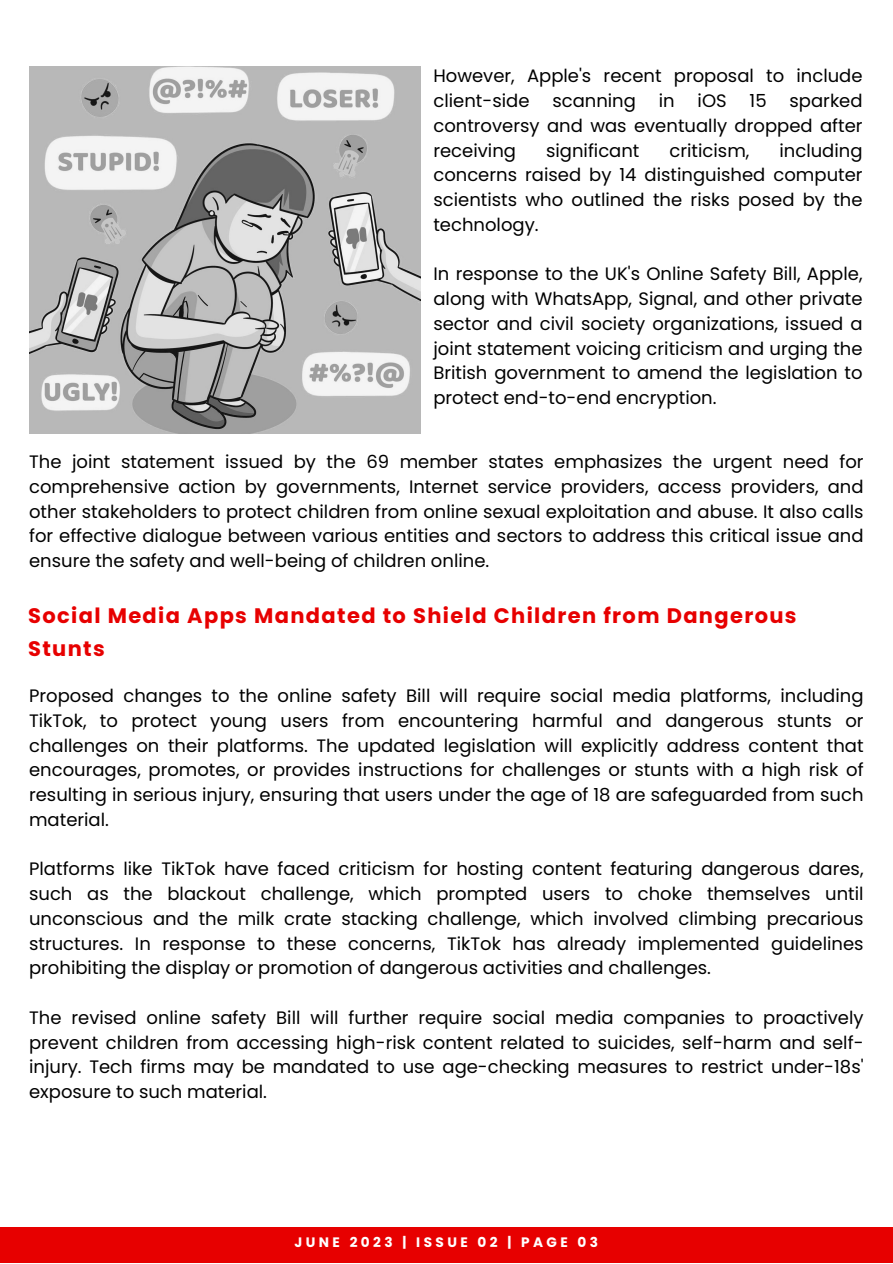
<style>
.page{position:relative;width:893px;height:1264px;background:#fff}
.page>*{position:absolute;margin:0;border:0;box-sizing:border-box;transform-origin:0 0}
.t1{font:700 21px/33.8px "Poppins";letter-spacing:.065em;color:#e70000}
.t2{font:18px/24.8px "Poppins";color:#000;text-align:justify}
.t3{font:700 13.65px "Poppins";letter-spacing:.25em;color:#fff}
</style>
<div class="page">
<div style="left:0;top:1227px;width:892px;height:35px;background:#e70000"></div>
<img style="left:29px;top:66px;width:391px;height:368px">
<p class="t2" style="left:433px;top:64px;width:430px">However, Apple's recent proposal to include client-side</p>
<p class="t2" style="left:552px;top:88px;width:85px">scanning</p>
<p class="t2" style="left:658px;top:88px;width:17px">in</p>
<p class="t2" style="left:697px;top:88px;width:31px">iOS</p>
<p class="t2" style="left:749px;top:88px;width:19px">15</p>
<p class="t2" style="left:433px;top:88px;width:430px;text-indent:356px">sparked controversy and was eventually dropped after receiving</p>
<p class="t2" style="left:546px;top:138px;width:95px">significant</p>
<p class="t2" style="left:669px;top:138px;width:81px">criticism,</p>
<p class="t2" style="left:433px;top:138px;width:430px;text-indent:346px">including concerns raised by 14 distinguished computer scientists who outlined the risks posed by the technology.</p>
<p class="t2" style="left:433px;top:262px;width:430px">In response to the UK's Online Safety Bill, Apple, along with WhatsApp, Signal, and other private sector and civil society organizations, issued a joint statement voicing criticism and urging the British government to amend the legislation to protect end-to-end encryption.</p>
<p class="t2" style="left:29px;top:449px;width:835px">The joint statement issued by the 69 member states emphasizes the urgent need for comprehensive action by governments, Internet service providers, access providers, and other stakeholders to protect children from online sexual exploitation and abuse. It also calls for effective dialogue between various entities and sectors to address this critical issue and ensure the safety and well-being of children online.</p>
<p class="t1" style="left:28px;top:598px;width:770px">Social Media Apps Mandated to Shield Children from Dangerous<br>Stunts</p>
<p class="t2" style="left:29px;top:683px;width:835px">Proposed changes to the online safety Bill will require social media platforms, including TikTok, to protect young users from encountering harmful and dangerous stunts or challenges on their platforms. The updated legislation will explicitly address content that encourages, promotes, or provides instructions for challenges or stunts with a high risk of resulting in serious injury, ensuring that users under the age of 18 are safeguarded from such material.</p>
<p class="t2" style="left:29px;top:856px;width:835px">Platforms like TikTok have faced criticism for hosting content featuring dangerous dares, such as the blackout challenge, which prompted users to choke themselves until unconscious and the milk crate stacking challenge, which involved climbing precarious structures. In response to these concerns, TikTok has already implemented guidelines prohibiting the display or promotion of dangerous activities and challenges.</p>
<p class="t2" style="left:29px;top:1005px;width:835px">The revised online safety Bill will further require social media companies to proactively prevent children from accessing high-risk content related to suicides, self-harm and self&shy;injury. Tech firms may be mandated to use age-checking measures to restrict under-18s' exposure to such material.</p>
<p class="t3" style="left:294px;top:1232px;width:305px">JUNE 2023 | ISSUE 02 | PAGE 03</p>
</div>
